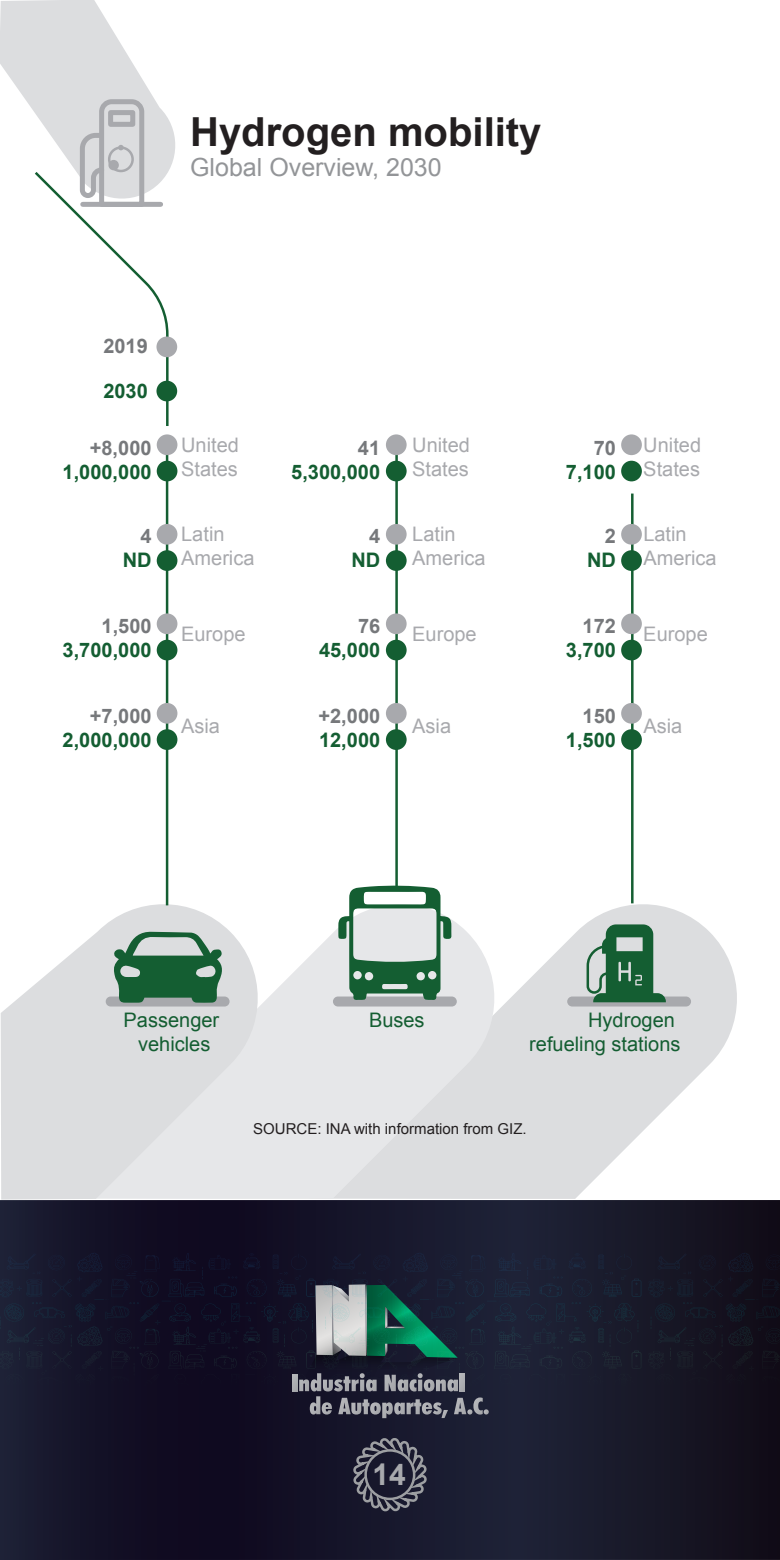
<style>
.page{position:relative;width:780px;height:1560px;background:#fff}
.page>*{position:absolute;margin:0;border:0;box-sizing:border-box;transform-origin:0 0}
.t1{font:700 40px "Arial";color:#231f20}
.t2{font:700 30px "Arial";color:#a8a9ad}
.t3{font:25px "Arial";color:#939598}
.t4{font:20px/24px "Arial";color:#a8a9ad}
.t5{font:700 20px "Arial";color:#145e32}
.t6{font:20px/24px "Arial";color:#145e32;text-align:center}
.t7{font:700 20px "Arial";color:#76787b}
.t8{font:15px "Arial";color:#231f20}
</style>
<div class="page">
<svg style="left:503px;top:895px;width:234px;height:303px;fill:#dcdddf"></svg>
<svg style="left:267px;top:919px;width:236px;height:279px;background:#e5e6e8"></svg>
<svg style="left:1px;top:895px;width:266px;height:304px;fill:#dcdddf"></svg>
<svg style="left:0;top:1199px;width:780px;height:360px;background:#171629"></svg>
<div style="left:567px;top:996px;width:124px;height:10px;background:#a8a9ad;border-radius:5px"></div>
<svg style="left:585px;top:924px;width:80px;height:78px;background:#69937b"></svg>
<hr style="left:631px;top:493px;width:2px;height:410px;background:#145e32">
<div style="left:621px;top:434px;width:20px;height:21px;background:#a8a9ad;border-radius:50%"></div>
<div style="left:621px;top:460px;width:20px;height:21px;background:#145e32;border-radius:50%"></div>
<div style="left:621px;top:524px;width:20px;height:20px;background:#a8a9ad;border-radius:50%"></div>
<div style="left:621px;top:550px;width:20px;height:21px;background:#145e32;border-radius:50%"></div>
<div style="left:621px;top:613px;width:20px;height:21px;background:#a8a9ad;border-radius:50%"></div>
<div style="left:621px;top:639px;width:20px;height:21px;background:#145e32;border-radius:50%"></div>
<div style="left:621px;top:703px;width:20px;height:20px;background:#a8a9ad;border-radius:50%"></div>
<div style="left:621px;top:729px;width:20px;height:21px;background:#145e32;border-radius:50%"></div>
<div style="left:333px;top:996px;width:124px;height:10px;background:#a8a9ad;border-radius:5px"></div>
<svg style="left:338px;top:885px;width:113px;height:115px;background:#9ab6a7"></svg>
<hr style="left:395px;top:438px;width:3px;height:448px;background:#145e32">
<div style="left:386px;top:434px;width:20px;height:21px;background:#a8a9ad;border-radius:50%"></div>
<div style="left:386px;top:460px;width:20px;height:21px;background:#145e32;border-radius:50%"></div>
<div style="left:386px;top:524px;width:20px;height:20px;background:#a8a9ad;border-radius:50%"></div>
<div style="left:386px;top:550px;width:20px;height:21px;background:#145e32;border-radius:50%"></div>
<div style="left:386px;top:613px;width:20px;height:21px;background:#a8a9ad;border-radius:50%"></div>
<div style="left:386px;top:639px;width:20px;height:21px;background:#145e32;border-radius:50%"></div>
<div style="left:386px;top:703px;width:20px;height:20px;background:#a8a9ad;border-radius:50%"></div>
<div style="left:386px;top:729px;width:20px;height:21px;background:#145e32;border-radius:50%"></div>
<div style="left:106px;top:996px;width:123px;height:10px;background:#a8a9ad;border-radius:5px"></div>
<svg style="left:113px;top:931px;width:111px;height:71px;background:#5e8c71"></svg>
<hr style="left:166px;top:436px;width:2px;height:469px;background:#145e32">
<svg style="left:0;top:0;width:178px;height:426px"></svg>
<div style="left:156px;top:336px;width:21px;height:21px;background:#a8a9ad;border-radius:50%"></div>
<div style="left:156px;top:380px;width:21px;height:21px;background:#145e32;border-radius:50%"></div>
<div style="left:157px;top:434px;width:20px;height:21px;background:#a8a9ad;border-radius:50%"></div>
<div style="left:157px;top:460px;width:20px;height:21px;background:#145e32;border-radius:50%"></div>
<div style="left:157px;top:524px;width:20px;height:20px;background:#a8a9ad;border-radius:50%"></div>
<div style="left:157px;top:550px;width:20px;height:21px;background:#145e32;border-radius:50%"></div>
<div style="left:157px;top:613px;width:20px;height:21px;background:#a8a9ad;border-radius:50%"></div>
<div style="left:157px;top:639px;width:20px;height:21px;background:#145e32;border-radius:50%"></div>
<div style="left:157px;top:703px;width:20px;height:20px;background:#a8a9ad;border-radius:50%"></div>
<div style="left:157px;top:729px;width:20px;height:21px;background:#145e32;border-radius:50%"></div>
<svg style="left:350px;top:1434px;width:79px;height:79px;background:#343445"></svg>
<div style="left:364px;top:1448px;width:51px;height:51px;border:2px solid #9d9fa2;border-radius:50%"></div>
<svg style="left:299px;top:1391px;width:189px;height:26px;background:#444554"></svg>
<svg style="left:0;top:1248px;width:780px;height:143px;background:#1d2131"></svg>
<h1 class="t1" style="left:190px;top:105px;width:353px">Hydrogen mobility</h1>
<p class="t3" style="left:190px;top:150px;width:253px">Global Overview, 2030</p>
<p class="t7" style="left:103px;top:333px;width:46px">2019</p>
<p class="t5" style="left:103px;top:377px;width:46px">2030</p>
<p class="t7" style="left:90px;top:435px;width:63px">+8,000</p>
<p class="t5" style="left:63px;top:459px;width:90px">1,000,000</p>
<p class="t7" style="left:140px;top:522px;width:13px">4</p>
<p class="t5" style="left:123px;top:546px;width:30px">ND</p>
<p class="t7" style="left:101px;top:612px;width:52px">1,500</p>
<p class="t5" style="left:63px;top:636px;width:90px">3,700,000</p>
<p class="t7" style="left:90px;top:702px;width:63px">+7,000</p>
<p class="t5" style="left:63px;top:726px;width:90px">2,000,000</p>
<p class="t4" style="left:181px;top:433px;width:59px">United<br>States</p>
<p class="t4" style="left:181px;top:522px;width:75px">Latin<br>America</p>
<p class="t4" style="left:181px;top:622px;width:66px">Europe</p>
<p class="t4" style="left:181px;top:714px;width:40px">Asia</p>
<p class="t7" style="left:358px;top:435px;width:24px">41</p>
<p class="t5" style="left:291px;top:459px;width:90px">5,300,000</p>
<p class="t7" style="left:369px;top:522px;width:13px">4</p>
<p class="t5" style="left:351px;top:546px;width:30px">ND</p>
<p class="t7" style="left:358px;top:612px;width:24px">76</p>
<p class="t5" style="left:319px;top:636px;width:63px">45,000</p>
<p class="t7" style="left:318px;top:702px;width:63px">+2,000</p>
<p class="t5" style="left:319px;top:726px;width:63px">12,000</p>
<p class="t4" style="left:412px;top:433px;width:59px">United<br>States</p>
<p class="t4" style="left:412px;top:522px;width:75px">Latin<br>America</p>
<p class="t4" style="left:412px;top:622px;width:66px">Europe</p>
<p class="t4" style="left:412px;top:714px;width:40px">Asia</p>
<p class="t7" style="left:593px;top:435px;width:24px">70</p>
<p class="t5" style="left:566px;top:459px;width:52px">7,100</p>
<p class="t7" style="left:604px;top:522px;width:13px">2</p>
<p class="t5" style="left:587px;top:546px;width:30px">ND</p>
<p class="t7" style="left:582px;top:612px;width:35px">172</p>
<p class="t5" style="left:566px;top:636px;width:52px">3,700</p>
<p class="t7" style="left:582px;top:702px;width:35px">150</p>
<p class="t5" style="left:566px;top:726px;width:52px">1,500</p>
<p class="t4" style="left:643px;top:433px;width:59px">United<br>States</p>
<p class="t4" style="left:643px;top:522px;width:75px">Latin<br>America</p>
<p class="t4" style="left:643px;top:622px;width:66px">Europe</p>
<p class="t4" style="left:643px;top:714px;width:40px">Asia</p>
<p class="t6" style="left:124px;top:1008px;width:97px">Passenger vehicles</p>
<p class="t6" style="left:369px;top:1008px;width:57px">Buses</p>
<p class="t6" style="left:529px;top:1008px;width:153px;text-align:right">Hydrogen refueling stations</p>
<p class="t8" style="left:253px;top:1118px;width:275px">SOURCE: INA with information from GIZ.</p>
<h2 class="t2" style="left:372px;top:1454px;width:35px">14</h2>
</div>
